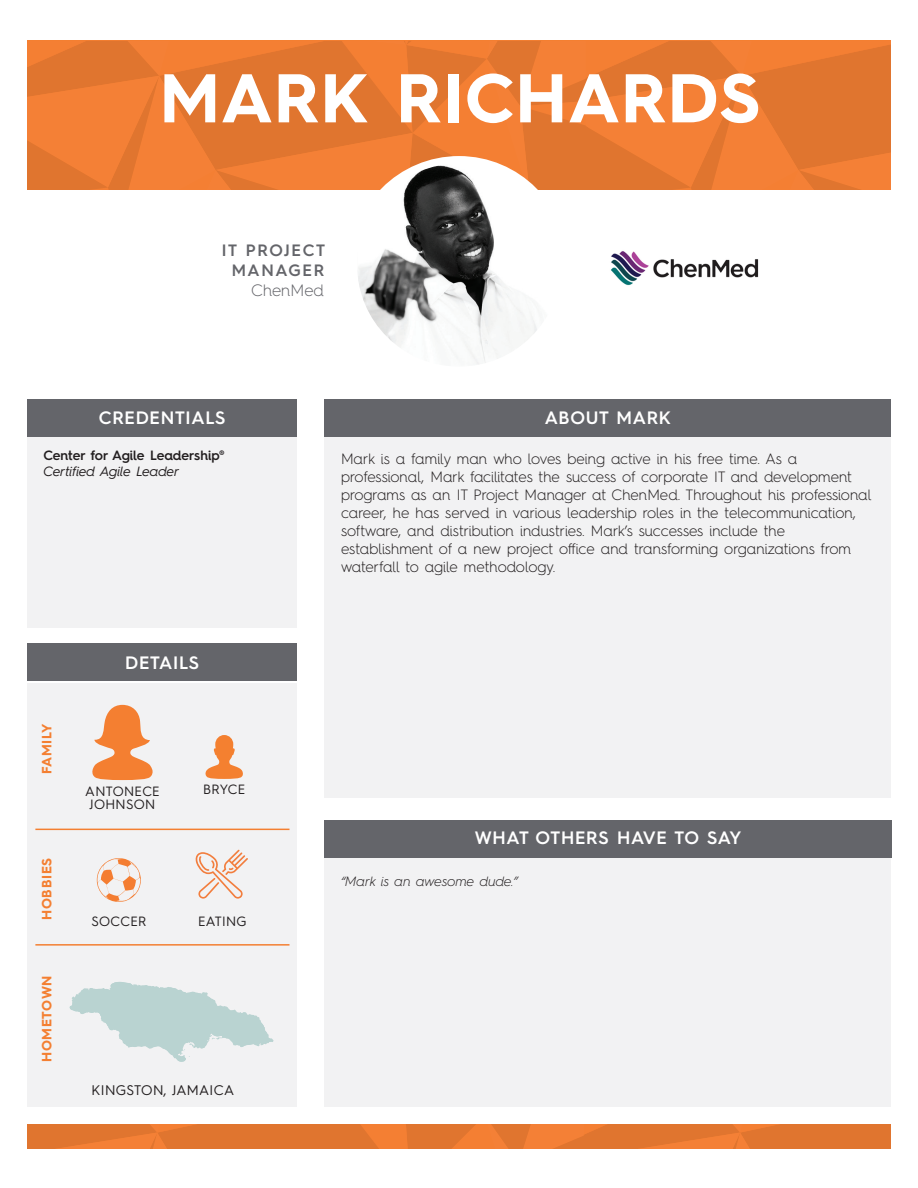
<style>
.page{position:relative;width:918px;height:1188px;background:#fff}
.page>*{position:absolute;margin:0;border:0;box-sizing:border-box;transform-origin:0 0}
.t1{font:700 69px "Hurme Geometric Sans 4";letter-spacing:.02em;color:#fff}
.t2{font:600 18px "Hurme Geometric Sans 4";letter-spacing:.04em;color:#fff}
.t3{font:600 16.5px/19.8px "Hurme Geometric Sans 4";letter-spacing:.1em;color:#64656a;text-align:center}
.t4{font:300 16.5px "Hurme Geometric Sans 4";color:#64656a}
.t5{font:300 15px/18px "Hurme Geometric Sans 4";color:#231f20}
.t6{font:13.95px "Hurme Geometric Sans 4";letter-spacing:.025em;color:#231f20}
.t7{font:13.5px/13.5px "Hurme Geometric Sans 4";letter-spacing:.025em;color:#231f20;text-align:center}
.t8{font:600 13.5px "Hurme Geometric Sans 4";letter-spacing:-.005em;color:#231f20}
.t9{font:italic 300 13.5px "Hurme Geometric Sans 4";letter-spacing:-.005em;color:#231f20}
.t10{font:700 13.5px "Hurme Geometric Sans 4";letter-spacing:.05em;color:#f47f31}
.t11{font:italic 13.5px "Hurme Geometric Sans 4";color:#231f20}
</style>
<div class="page">
<div style="left:27px;top:684px;width:270px;height:423px;background:#f2f2f3"></div>
<div style="left:324px;top:437px;width:567px;height:361px;background:#f2f2f3"></div>
<svg style="left:27px;top:1124px;width:864px;height:25px"></svg>
<svg style="left:27px;top:41px;width:864px;height:149px"></svg>
<div style="left:27px;top:437px;width:269px;height:190px;background:#f2f2f3"></div>
<div style="left:27px;top:400px;width:270px;height:37px;background:#64656a"></div>
<div style="left:324px;top:400px;width:567px;height:37px;background:#64656a"></div>
<div style="left:350px;top:156px;width:218px;height:218px;background:#fff;border-radius:50%"></div>
<div style="left:27px;top:644px;width:270px;height:37px;background:#64656a"></div>
<img style="left:611px;top:251px;width:148px;height:35px">
<hr style="left:35px;top:944px;width:254px;height:2px;background:#f47f31">
<hr style="left:35px;top:829px;width:254px;height:1px;background:#f47f31">
<img style="left:357px;top:164px;width:204px;height:203px;border-radius:102px">
<div style="left:324px;top:857px;width:567px;height:250px;background:#f2f2f3"></div>
<div style="left:324px;top:820px;width:567px;height:37px;background:#64656a"></div>
<svg style="left:205px;top:735px;width:38px;height:44px"></svg>
<svg style="left:92px;top:705px;width:61px;height:75px"></svg>
<svg style="left:97px;top:858px;width:44px;height:44px"></svg>
<svg style="left:195px;top:850px;width:53px;height:49px"></svg>
<svg style="left:69px;top:982px;width:204px;height:80px"></svg>
<h1 class="t1" style="left:160px;top:50px;width:602px">MARK RICHARDS</h1>
<p class="t3" style="left:222px;top:240px;width:105px">IT PROJECT<br>MANAGER</p>
<p class="t4" style="left:251px;top:279px;width:74px">ChenMed</p>
<p class="t2" style="left:99px;top:405px;width:128px">CREDENTIALS</p>
<p class="t8" style="left:44px;top:445px;width:183px">Center for Agile Leadership®</p>
<p class="t11" style="left:44px;top:462px;width:137px">Certified Agile Leader</p>
<p class="t10" style="left:37px;top:774px;width:52px;rotate:-90deg">FAMILY</p>
<p class="t10" style="left:37px;top:920px;width:64px;rotate:-90deg">HOBBIES</p>
<p class="t10" style="left:37px;top:1062px;width:88px;rotate:-90deg">HOMETOWN</p>
<p class="t2" style="left:125px;top:650px;width:75px">DETAILS</p>
<p class="t7" style="left:85px;top:784px;width:76px">ANTONECE<br>JOHNSON</p>
<p class="t7" style="left:203px;top:782px;width:44px">BRYCE</p>
<p class="t7" style="left:91px;top:914px;width:56px">SOCCER</p>
<p class="t7" style="left:198px;top:914px;width:50px">EATING</p>
<p class="t6" style="left:92px;top:1080px;width:144px">KINGSTON, JAMAICA</p>
<p class="t2" style="left:545px;top:405px;width:128px">ABOUT MARK</p>
<p class="t5" style="left:341px;top:449px;width:532px">Mark is a family man who loves being active in his free time. As a professional, Mark facilitates the success of corporate IT and development programs as an IT Project Manager at ChenMed. Throughout his professional career, he has served in various leadership roles in the telecommunication, software, and distribution industries. Mark’s successes include the establishment of a new project office and transforming organizations from waterfall to agile methodology.</p>
<p class="t2" style="left:475px;top:825px;width:268px">WHAT OTHERS HAVE TO SAY</p>
<p class="t9" style="left:341px;top:873px;width:179px">“Mark is an awesome dude.”</p>
</div>
